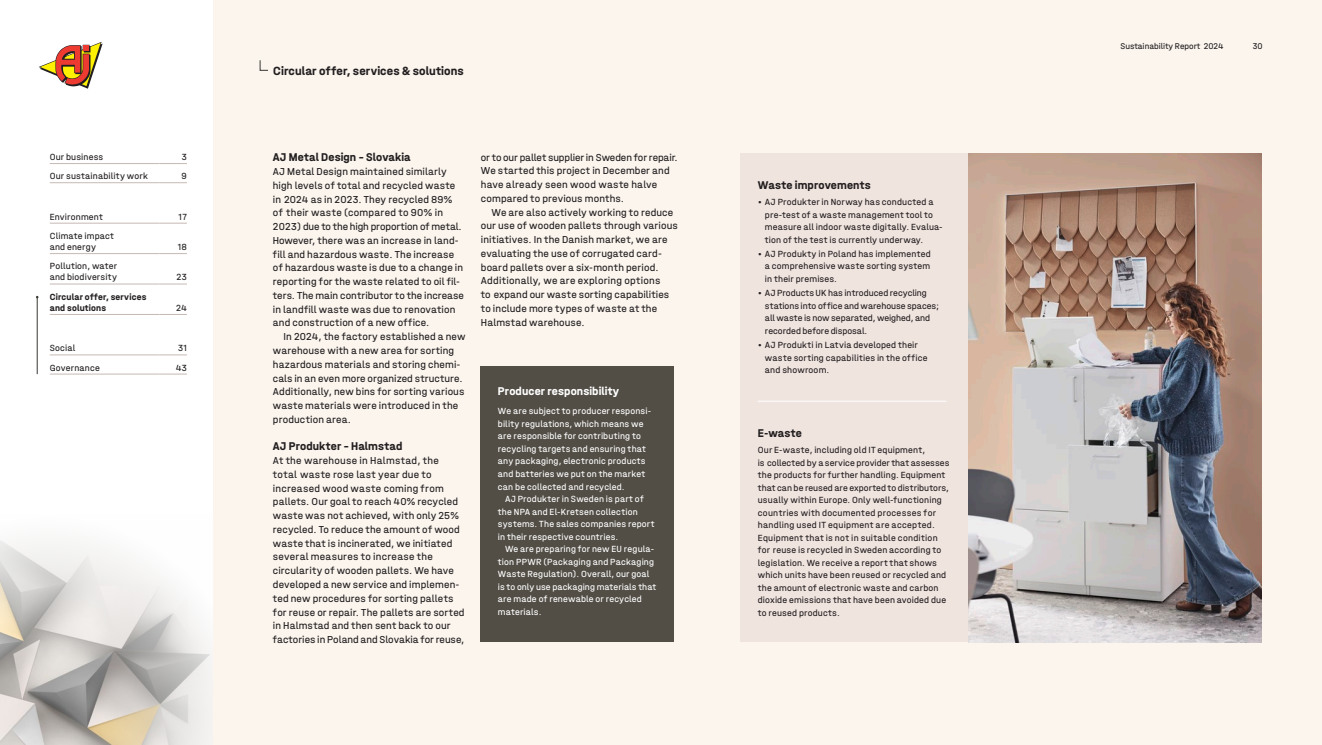
<style>
.page{position:relative;width:1322px;height:745px;background:#fff}
.page>*{position:absolute;margin:0;border:0;box-sizing:border-box;transform-origin:0 0}
.F-03-H2-Heading{font:700 12.5px "Halvar AJP Mittel";letter-spacing:.01em;color:#231f20}
.F-12-Sub-head_1{font:700 11.88px "Halvar AJP Mittel";letter-spacing:.01em;color:#231f20}
.F-12-Sub-head_1-2{font:700 11.88px "Halvar AJP Mittel";letter-spacing:.01em;color:#fff}
.F-09-B1-Body_text{font:10.62px/13.8px "Halvar AJP Mittel";letter-spacing:.015em;color:#231f20}
.F-10-B2-Body_indented{font:10.62px/13.8px "Halvar AJP Mittel";letter-spacing:.015em;color:#231f20}
.F-18-Facts-Text{font:9.38px/12.5px "Halvar AJP Mittel";letter-spacing:.02em;color:#231f20}
.F-18-Facts-Text-2{font:9.38px/12.5px "Halvar AJP Mittel";letter-spacing:.02em;color:#fff}
.F-11-B3-Body_bullet_list{font:9.38px/12.5px "Halvar AJP Mittel";letter-spacing:.015em;color:#231f20}
.t1{font:700 9.38px/11.2px "Halvar AJP Mittel";letter-spacing:.02em;color:#231f20}
.t2{font:8.75px "Halvar AJP Mittel";color:#231f20}
</style>
<div class="page">
<div style="left:213px;top:0;width:1109px;height:744px;background:#fbf5ee"></div>
<div style="left:480px;top:366px;width:194px;height:275px;background:#524e46"></div>
<div style="left:740px;top:153px;width:228px;height:488px;background:#f0e4df"></div>
<img style="left:968px;top:153px;width:293px;height:488px">
<hr style="left:758px;top:400px;width:188px;height:1px;background:#fff">
<img style="left:0;top:540px;width:213px;height:204px">
<svg style="left:39px;top:42px;width:64px;height:47px"></svg>
<hr style="left:50px;top:163px;width:110px;height:1px;background:#c6b9b4">
<svg style="left:160px;top:163px;width:27px;height:1px"></svg>
<hr style="left:50px;top:182px;width:110px;height:1px;background:#c6b9b4">
<svg style="left:160px;top:182px;width:27px;height:1px"></svg>
<svg style="left:160px;top:223px;width:27px;height:1px"></svg>
<svg style="left:160px;top:253px;width:27px;height:1px"></svg>
<svg style="left:160px;top:283px;width:27px;height:1px"></svg>
<svg style="left:160px;top:314px;width:27px;height:1px"></svg>
<hr style="left:50px;top:354px;width:110px;height:1px;background:#c6b9b4">
<svg style="left:160px;top:354px;width:27px;height:1px"></svg>
<hr style="left:50px;top:373px;width:110px;height:1px;background:#c6b9b4">
<svg style="left:160px;top:373px;width:27px;height:1px"></svg>
<hr style="left:50px;top:223px;width:110px;height:1px;background:#c6b9b4">
<hr style="left:50px;top:253px;width:110px;height:1px;background:#c6b9b4">
<hr style="left:50px;top:283px;width:110px;height:1px;background:#c6b9b4">
<hr style="left:50px;top:314px;width:110px;height:1px;background:#c6b9b4">
<hr style="left:37px;top:297px;width:1px;height:77px;background:#393732">
<svg style="left:260px;top:60px;width:8px;height:11px"></svg>
<p class="F-18-Facts-Text" style="left:50px;top:150px;width:55px">Our business</p>
<p class="F-18-Facts-Text" style="left:182px;top:150px;width:7px">3</p>
<p class="F-18-Facts-Text" style="left:50px;top:169px;width:100px">Our sustainability work</p>
<p class="F-18-Facts-Text" style="left:182px;top:169px;width:7px">9</p>
<p class="F-18-Facts-Text" style="left:50px;top:210px;width:55px">Environment</p>
<p class="F-18-Facts-Text" style="left:179px;top:210px;width:10px">17</p>
<p class="F-18-Facts-Text" style="left:50px;top:230px;width:66px;line-height:11.2px">Climate impact and energy</p>
<p class="F-18-Facts-Text" style="left:178px;top:240px;width:11px">18</p>
<p class="F-18-Facts-Text" style="left:50px;top:260px;width:69px;line-height:11.2px">Pollution, water and biodiversity</p>
<p class="F-18-Facts-Text" style="left:177px;top:271px;width:12px">23</p>
<p class="t1" style="left:50px;top:290px;width:98px">Circular offer, services and solutions</p>
<p class="F-18-Facts-Text" style="left:176px;top:301px;width:12px">24</p>
<p class="F-18-Facts-Text" style="left:50px;top:341px;width:27px">Social</p>
<p class="F-18-Facts-Text" style="left:178px;top:341px;width:10px">31</p>
<p class="F-18-Facts-Text" style="left:50px;top:361px;width:52px">Governance</p>
<p class="F-18-Facts-Text" style="left:176px;top:361px;width:13px">43</p>
<h2 class="F-03-H2-Heading" style="left:273px;top:63px;width:192px">Circular offer, services &amp; solutions</h2>
<h1 class="F-12-Sub-head_1" style="left:273px;top:150px;width:139px">AJ Metal Design – Slovakia</h1>
<p class="F-09-B1-Body_text" style="left:273px;top:164px;width:193px">AJ Metal Design maintained similarly high levels of total and recycled waste in 2024 as in 2023. They recycled 89% of their waste (compared to 90% in 2023) due to the high proportion of metal.<br>However, there was an increase in land&shy;fill and hazardous waste. The increase of hazardous waste is due to a change in reporting for the waste related to oil fil&shy;ters. The main contributor to the increase in landfill waste was due to renovation and construction of a new office.</p>
<p class="F-10-B2-Body_indented" style="left:273px;top:329px;width:194px;text-indent:11px">In 2024, the factory established a new warehouse with a new area for sorting hazardous materials and storing chemi&shy;cals in an even more organized structure.<br>Additionally, new bins for sorting various waste materials were introduced in the production area.</p>
<h1 class="F-12-Sub-head_1" style="left:273px;top:439px;width:131px">AJ Produkter – Halmstad</h1>
<p class="F-09-B1-Body_text" style="left:273px;top:453px;width:193px">At the warehouse in Halmstad, the total waste rose last year due to increased wood waste coming from pallets. Our goal to reach 40% recycled waste was not achieved, with only 25% recycled. To reduce the amount of wood waste that is incinerated, we initiated several measures to increase the circularity of wooden pallets. We have developed a new service and implemen&shy;ted new procedures for sorting pallets for reuse or repair. The pallets are sorted in Halmstad and then sent back to our factories in Poland and Slovakia for reuse,</p>
<p class="F-09-B1-Body_text" style="left:481px;top:150px;width:198px">or to our pallet supplier in Sweden for repair.<br>We started this project in December and have already seen wood waste halve compared to previous months.</p>
<p class="F-10-B2-Body_indented" style="left:481px;top:205px;width:199px;text-indent:11px">We are also actively working to reduce our use of wooden pallets through various initiatives. In the Danish market, we are evaluating the use of corrugated card&shy;board pallets over a six-month period.<br>Additionally, we are exploring options<br>to expand our waste sorting capabilities to include more types of waste at the Halmstad warehouse.</p>
<h1 class="F-12-Sub-head_1-2" style="left:498px;top:383px;width:123px">Producer responsibility</h1>
<p class="F-18-Facts-Text-2" style="left:498px;top:404px;width:155px">We are subject to producer responsi&shy;bility regulations, which means we are responsible for contributing to recycling targets and ensuring that any packaging, electronic products and batteries we put on the market can be collected and recycled.</p>
<p class="F-18-Facts-Text-2" style="left:498px;top:492px;width:158px;text-indent:7px">AJ Produkter in Sweden is part of the NPA and El-Kretsen collection systems. The sales companies report in their respective countries.</p>
<p class="F-18-Facts-Text-2" style="left:498px;top:542px;width:160px;text-indent:7px">We are preparing for new EU regula&shy;tion PPWR (Packaging and Packaging<br>Waste Regulation). Overall, our goal is to only use packaging materials that are made of renewable or recycled materials.</p>
<h1 class="F-12-Sub-head_1" style="left:758px;top:178px;width:114px">Waste improvements</h1>
<p class="F-11-B3-Body_bullet_list" style="left:765px;top:195px;width:179px;text-indent:-7px">• AJ Produkter in Norway has conducted a pre-test of a waste management tool to measure all indoor waste digitally. Evalua&shy;tion of the test is currently underway.</p>
<p class="F-11-B3-Body_bullet_list" style="left:765px;top:247px;width:167px;text-align:justify;text-indent:-7px">• AJ Produkty in Poland has implemented a comprehensive waste sorting system in their premises.</p>
<p class="F-11-B3-Body_bullet_list" style="left:765px;top:286px;width:176px;text-indent:-7px">• AJ Products UK has introduced recycling stations into office and warehouse spaces; all waste is now separated, weighed, and recorded before disposal.</p>
<p class="F-11-B3-Body_bullet_list" style="left:765px;top:338px;width:164px;text-indent:-7px">• AJ Produkti in Latvia developed their waste sorting capabilities in the office and showroom.</p>
<h1 class="F-12-Sub-head_1" style="left:758px;top:425px;width:46px">E-waste</h1>
<p class="F-18-Facts-Text" style="left:758px;top:443px;width:193px">Our E-waste, including old IT equipment,<br>is collected by a service provider that assesses the products for further handling. Equipment that can be reused are exported to distributors, usually within Europe. Only well-functioning countries with documented processes for handling used IT equipment are accepted.<br>Equipment that is not in suitable condition for reuse is recycled in Sweden according to legislation. We receive a report that shows which units have been reused or recycled and the amount of electronic waste and carbon dioxide emissions that have been avoided due to reused products.</p>
<p class="t2" style="left:1120px;top:41px;width:105px">Sustainability Report 2024</p>
<p class="t2" style="left:1252px;top:41px;width:11px">30</p>
</div>
